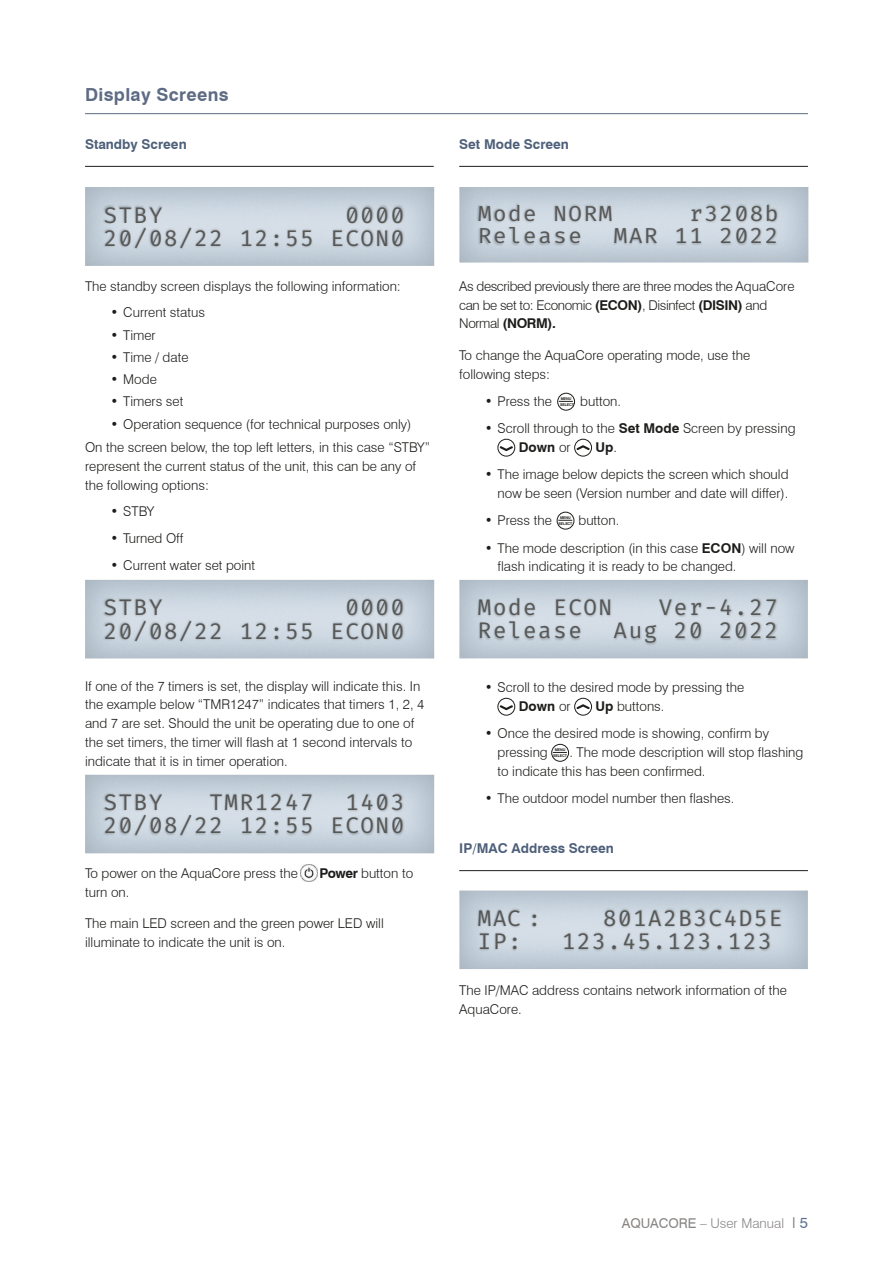
<style>
.page{position:relative;width:893px;height:1263px;background:#fff}
.page>*{position:absolute;margin:0;border:0;box-sizing:border-box;transform-origin:0 0}
.t1{font:22.5px/23.1px "Fira Mono";letter-spacing:.07em;color:#575756;text-align:right}
.t2{font:21.6px "Fira Mono";letter-spacing:.07em;color:#575756;scale:1.04 1}
.t3{font:700 18px "Swiss 721 BT";letter-spacing:.02em;color:#5d6b84}
.t4{font:300 13.5px/18.8px "Swiss 721 BT";color:#1d1d1b}
.t5{font:300 13.5px/18.8px "Swiss 721 BT";letter-spacing:-.03em;color:#1d1d1b}
.t6{font:700 13.5px "Swiss 721 BT";color:#4d5f79}
.t7{font:300 13.5px "Swiss 721 BT";color:#898684}
.t8{font:700 13.5px "Swiss 721 BT";color:#1d1d1b}
.t9{font:700 3.75px/6px "Swiss 721 BT";letter-spacing:-.03em;color:#1d1d1b;text-align:center}
.s1{font-weight:700}
.s2{font-weight:300}
.s3{font-weight:400}
.s4{font-size:15px;color:#736f6e}
.s5{font-weight:400;font-size:15px;color:#597092}
</style>
<div class="page">
<hr style="left:85px;top:113px;width:723px;height:1px;background:#5d6b84">
<hr style="left:85px;top:166px;width:349px;height:1px;background:#1d1d1b">
<hr style="left:459px;top:166px;width:349px;height:1px;background:#1d1d1b">
<hr style="left:459px;top:870px;width:349px;height:1px;background:#1d1d1b">
<div style="left:557px;top:393px;width:18px;height:18px;border:1px solid #1d1d1b;border-radius:50%"></div>
<svg style="left:559px;top:401px;width:14px;height:1px"></svg>
<div style="left:497px;top:439px;width:18px;height:17px;border:1px solid #1d1d1b;border-radius:50%"></div>
<svg style="left:499px;top:446px;width:15px;height:5px"></svg>
<div style="left:574px;top:439px;width:18px;height:17px;border:1px solid #1d1d1b;border-radius:50%"></div>
<svg style="left:576px;top:445px;width:14px;height:6px"></svg>
<div style="left:497px;top:698px;width:18px;height:17px;border:1px solid #1d1d1b;border-radius:50%"></div>
<svg style="left:499px;top:705px;width:15px;height:5px"></svg>
<div style="left:574px;top:698px;width:18px;height:17px;border:1px solid #1d1d1b;border-radius:50%"></div>
<svg style="left:576px;top:704px;width:14px;height:6px"></svg>
<img style="left:301px;top:865px;width:16px;height:16px">
<div style="left:557px;top:512px;width:17px;height:17px;border:1px solid #1d1d1b;border-radius:50%"></div>
<svg style="left:558px;top:520px;width:14px;height:1px"></svg>
<div style="left:551px;top:744px;width:18px;height:18px;border:1px solid #1d1d1b;border-radius:50%"></div>
<svg style="left:553px;top:752px;width:14px;height:1px"></svg>
<div style="left:81px;top:576px;width:357px;height:85px;background:#1d1d1b;opacity:.2"></div>
<div style="left:81px;top:771px;width:357px;height:85px;background:#1d1d1b;opacity:.2"></div>
<div style="left:456px;top:576px;width:356px;height:85px;background:#1d1d1b;opacity:.2"></div>
<div style="left:456px;top:887px;width:356px;height:85px;background:#1d1d1b;opacity:.2"></div>
<div style="left:455px;top:184px;width:357px;height:82px;background:#1d1d1b;opacity:.2"></div>
<div style="left:81px;top:183px;width:357px;height:86px;background:#1d1d1b;opacity:.2"></div>
<h3 class="t3" style="left:85px;top:82px;width:145px">Display Screens</h3>
<p class="t6" style="left:85px;top:135px;width:103px">Standby Screen</p>
<h1 class="t1" style="left:104px;top:205px;width:60px">STBY</h1>
<h1 class="t1" style="left:104px;top:205px;width:302px">0000<br>20/08/22 12:55 ECON0</h1>
<p class="t4" style="left:85px;top:277px;width:317px">The standby screen displays the following information:</p>
<p class="t4" style="left:111px;top:303px;width:96px">• Current status</p>
<p class="t4" style="left:111px;top:325px;width:47px">• Timer</p>
<p class="t4" style="left:111px;top:348px;width:79px">• Time / date</p>
<p class="t4" style="left:111px;top:370px;width:48px">• Mode</p>
<p class="t4" style="left:111px;top:392px;width:74px">• Timers set</p>
<p class="t4" style="left:85px;top:413px;width:347px;line-height:23px;text-align:center">• Operation sequence (for technical purposes only)<br>On the screen below, the top left letters, in this case “STBY”</p>
<p class="t4" style="left:85px;top:457px;width:333px">represent the current status of the unit, this can be any of the following options:</p>
<p class="t4" style="left:111px;top:502px;width:45px">• STBY</p>
<p class="t4" style="left:111px;top:529px;width:74px">• Turned Off</p>
<p class="t4" style="left:111px;top:555px;width:146px">• Current water set point</p>
<h1 class="t1" style="left:104px;top:598px;width:60px">STBY</h1>
<h1 class="t1" style="left:104px;top:598px;width:302px">0000<br>20/08/22 12:55 ECON0</h1>
<p class="t4" style="left:85px;top:676px;width:341px">If one of the 7 timers is set, the display will indicate this. In the example below “TMR1247” indicates that timers 1, 2, 4 and 7 are set. Should the unit be operating due to one of the set timers, the timer will flash at 1 second intervals to indicate that it is in timer operation.</p>
<h1 class="t1" style="left:104px;top:792px;width:60px">STBY</h1>
<h1 class="t1" style="left:209px;top:792px;width:106px">TMR1247</h1>
<h1 class="t1" style="left:104px;top:792px;width:302px">1403<br>20/08/22 12:55 ECON0</h1>
<p class="t4" style="left:85px;top:864px;width:214px">To power on the AquaCore press the</p>
<p class="t4" style="left:319px;top:864px;width:95px"><span class="s1">Power</span> button to</p>
<p class="t4" style="left:85px;top:882px;width:46px">turn on.</p>
<p class="t4" style="left:85px;top:914px;width:300px">The main LED screen and the green power LED will illuminate to indicate the unit is on.</p>
<p class="t6" style="left:459px;top:135px;width:111px">Set Mode Screen</p>
<h2 class="t2" style="left:478px;top:199px;width:131px">Mode NORM</h2>
<h2 class="t2" style="left:689px;top:199px;width:87px">r3208b</h2>
<h2 class="t2" style="left:478px;top:221px;width:102px">Release</h2>
<h2 class="t2" style="left:614px;top:221px;width:160px">MAR 11 2022</h2>
<p class="t5" style="left:459px;top:277px;width:337px">As described previously there are three modes the AquaCore can be set to: Economic <span class="s1">(ECON)</span>, Disinfect <span class="s1">(DISIN)</span> and<br>Normal <span class="s1">(NORM).</span></p>
<p class="t4" style="left:459px;top:346px;width:292px">To change the AquaCore operating mode, use the following steps:</p>
<p class="t4" style="left:485px;top:392px;width:69px">• Press the</p>
<p class="t9" style="left:560px;top:395px;width:15px;text-align:left">MENU<br>SELECT</p>
<p class="t4" style="left:580px;top:392px;width:42px">button.</p>
<p class="t4" style="left:519px;top:419px;width:278px;text-indent:-34px">• Scroll through to the <span class="s1">Set Mode</span> Screen by pressing<br><span class="s1">Down</span> or</p>
<p class="t8" style="left:595px;top:438px;width:23px">Up<span class="s2">.</span></p>
<p class="t4" style="left:485px;top:465px;width:305px;text-align:right">• The image below depicts the screen which should now be seen (Version number and date will differ).</p>
<p class="t4" style="left:485px;top:511px;width:69px">• Press the</p>
<p class="t4" style="left:579px;top:511px;width:42px">button.</p>
<p class="t4" style="left:497px;top:538px;width:299px;text-indent:-13px">• The mode description (in this case <span class="s1">ECON</span>) will now flash indicating it is ready to be changed.</p>
<p class="t9" style="left:559px;top:514px;width:15px">MENU<br>SELECT</p>
<h1 class="t1" style="left:478px;top:598px;width:136px">Mode ECON</h1>
<h1 class="t1" style="left:659px;top:598px;width:121px">Ver-4.27</h1>
<h1 class="t1" style="left:478px;top:621px;width:105px">Release</h1>
<h1 class="t1" style="left:614px;top:621px;width:166px">Aug 20 2022</h1>
<p class="t4" style="left:519px;top:678px;width:227px;text-indent:-34px">• Scroll to the desired mode by pressing the<br><span class="s1">Down</span> or</p>
<p class="t4" style="left:595px;top:697px;width:70px"><span class="s1">Up</span> buttons.</p>
<p class="t4" style="left:497px;top:724px;width:273px;text-indent:-13px">• Once the desired mode is showing, confirm by pressing</p>
<p class="t4" style="left:497px;top:743px;width:307px;text-indent:72px">. The mode description will stop flashing to indicate this has been confirmed.</p>
<p class="t4" style="left:485px;top:789px;width:251px">• The outdoor model number then flashes.</p>
<p class="t9" style="left:553px;top:746px;width:15px">MENU<br>SELECT</p>
<p class="t6" style="left:459px;top:839px;width:156px">IP/MAC Address Screen</p>
<h1 class="t1" style="left:478px;top:908px;width:65px">MAC :</h1>
<h1 class="t1" style="left:603px;top:908px;width:181px">801A2B3C4D5E</h1>
<h1 class="t1" style="left:478px;top:931px;width:45px">IP:</h1>
<h1 class="t1" style="left:562px;top:931px;width:211px">123.45.123.123</h1>
<p class="t4" style="left:459px;top:981px;width:329px">The IP/MAC address contains network information of the<br>AquaCore.</p>
<p class="t7" style="left:622px;top:1215px;width:188px"><span class="s3">AQUACORE</span> – User Manual <span class="s4">I</span> <span class="s5">5</span></p>
</div>
